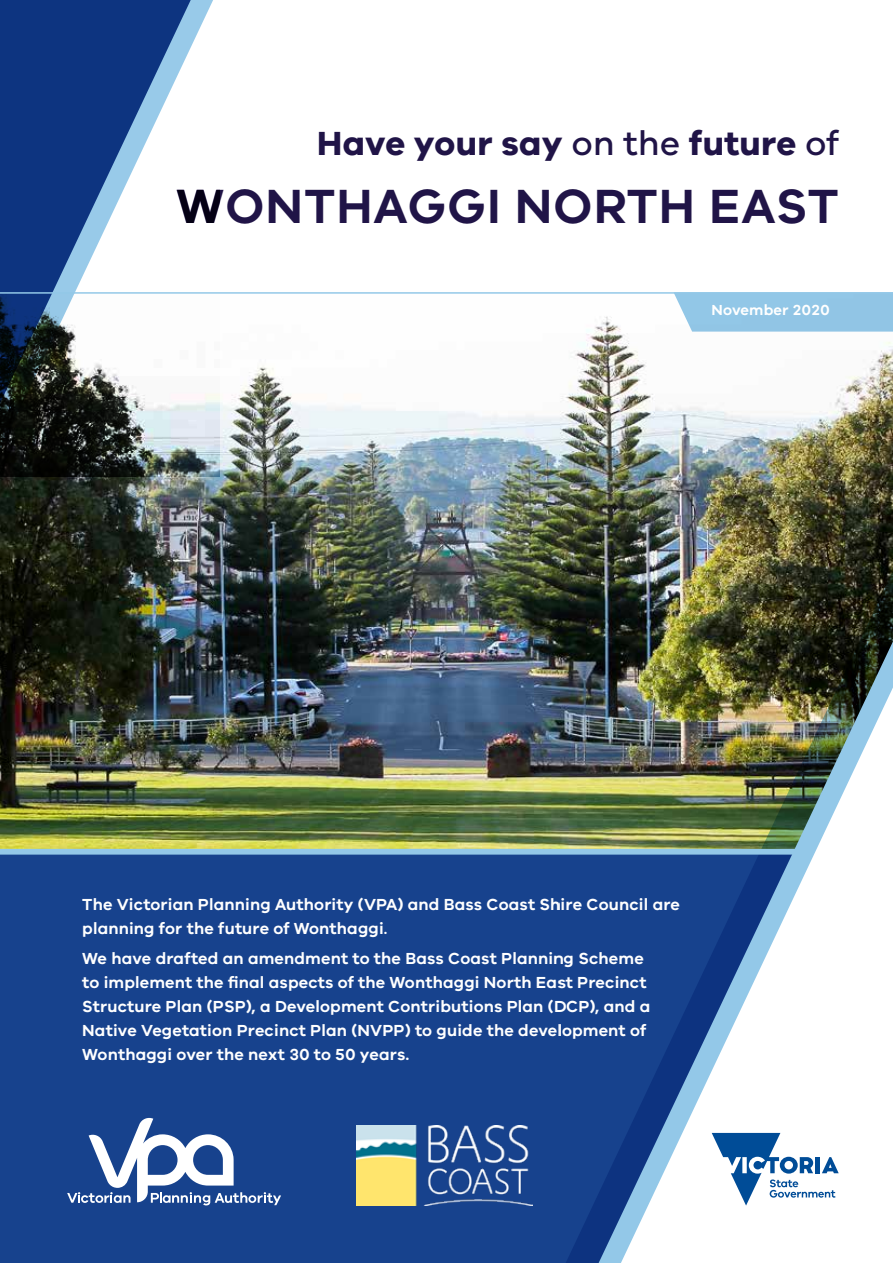
<style>
.page{position:relative;width:893px;height:1263px;background:#fff}
.page>*{position:absolute;margin:0;border:0;box-sizing:border-box;transform-origin:0 0}
.Section_headers{font:600 49.5px "VIC";letter-spacing:.025em;color:#201447}
.Section_headers-2{font:700 34.5px "VIC";letter-spacing:.01em;color:#201447}
.Intro_text{font:600 16.5px/24px "VIC";letter-spacing:.01em;color:#fff}
.Section_headers-3{font:600 15px "VIC";letter-spacing:.01em;color:#fff}
.s1{font-weight:500}
.s2{font-size:15px}
</style>
<div class="page">
<img style="left:0;top:316px;width:893px;height:533px">
<div style="left:0;top:855px;width:560px;height:408px;background:#17428d"></div>
<svg style="left:67px;top:1116px;width:214px;height:89px"></svg>
<svg style="left:673px;top:294px;width:220px;height:38px;background:#97c9e7"></svg>
<svg style="left:0;top:0;width:219px;height:476px"></svg>
<img style="left:560px;top:542px;width:333px;height:721px">
<svg style="left:0;top:849px;width:803px;height:6px;background:#8bbfe2"></svg>
<svg style="left:0;top:0;width:197px;height:429px"></svg>
<img style="left:356px;top:1126px;width:176px;height:79px">
<hr style="left:0;top:292px;width:893px;height:2px;background:#93c8e8">
<p class="Section_headers-2" style="left:317px;top:122px;width:523px">Have your say <span class="s1">on the</span> future <span class="s1">of</span></p>
<p class="Section_headers" style="left:177px;top:176px;width:664px">WONTHAGGI NORTH EAST</p>
<p class="Section_headers-3" style="left:711px;top:300px;width:120px">November 2020</p>
<p class="Intro_text" style="left:82px;top:891px;width:599px">The Victorian Planning Authority (VPA) and Bass Coast Shire Council are planning for the future of Wonthaggi<span class="s2">.</span></p>
<p class="Intro_text" style="left:82px;top:946px;width:570px">We have drafted an amendment to the Bass Coast Planning Scheme to implement the final aspects of the Wonthaggi North East Precinct Structure Plan (PSP), a Development Contributions Plan (DCP), and a Native Vegetation Precinct Plan (NVPP) to guide the development of Wonthaggi over the next 30 to 50 years.</p>
</div>
